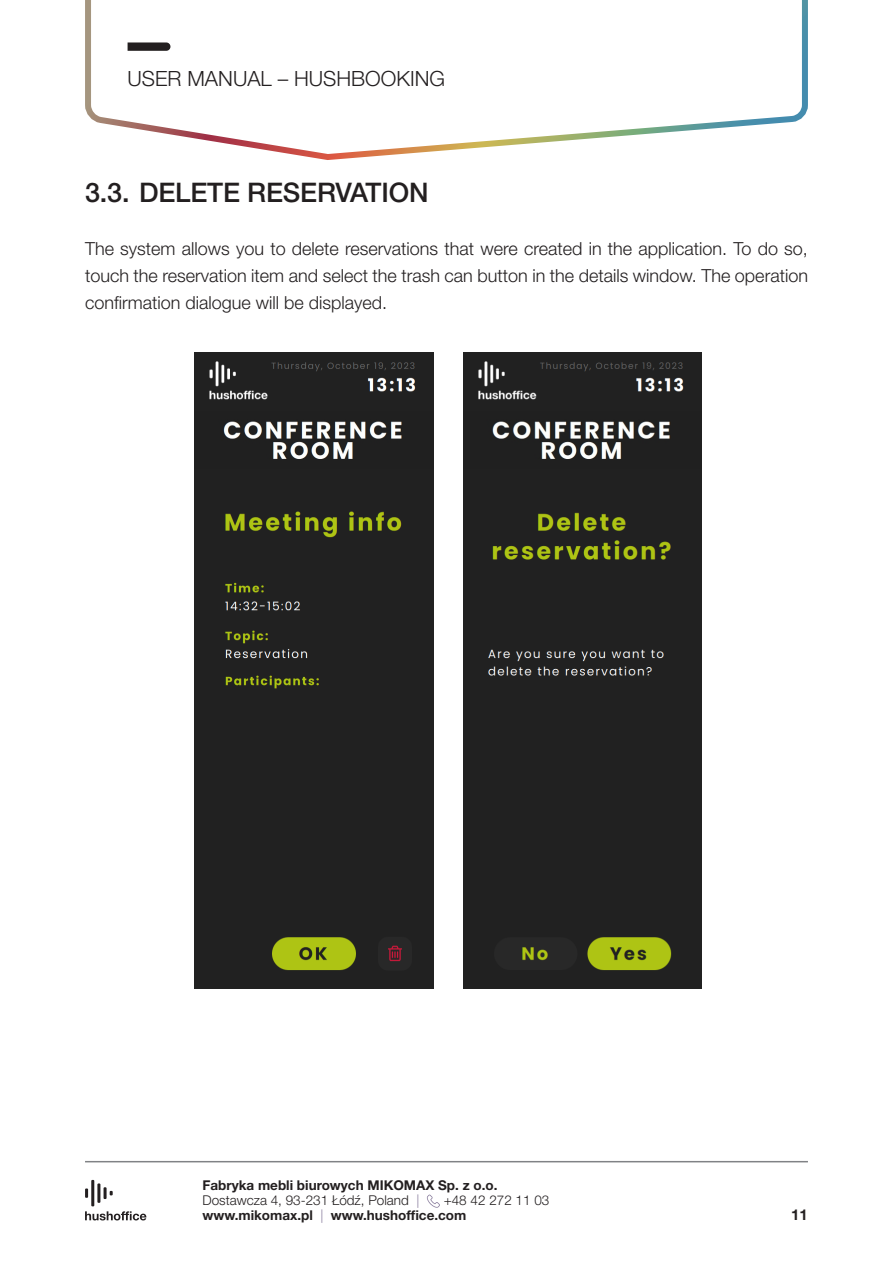
<style>
.page{position:relative;width:893px;height:1263px;background:#fff}
.page>*{position:absolute;margin:0;border:0;box-sizing:border-box;transform-origin:0 0}
.tytuł_strony{font:500 27px "Helvetica Neue LT Pro";letter-spacing:-.005em;color:#231f20}
.t1{font:300 21px "Helvetica Neue LT Pro";color:#231f20}
.Styl_akapitowy_1{font:300 18px/27px "Helvetica Neue LT Pro";color:#231f20;text-align:justify}
.t2{font:700 15px "Helvetica Neue LT Pro";color:#231f20}
.t3{font:700 13.5px/15px "Helvetica Neue LT Pro";color:#231f20}
.s1{font-weight:300}
.s2{font-weight:300;color:#8c809f}
</style>
<div class="page">
<hr style="left:85px;top:1161px;width:723px;height:1px;background:#808285">
<svg style="left:427px;top:1194px;width:13px;height:14px"></svg>
<svg style="left:85px;top:1188px;width:3px;height:10px"></svg>
<hr style="left:91px;top:1180px;width:3px;height:26px;background:#231f20">
<hr style="left:97px;top:1183px;width:3px;height:20px;background:#231f20">
<svg style="left:104px;top:1187px;width:9px;height:12px"></svg>
<svg style="left:85px;top:1211px;width:61px;height:9px"></svg>
<svg style="left:85px;top:0;width:723px;height:160px"></svg>
<svg style="left:128px;top:42px;width:42px;height:9px"></svg>
<div style="left:195px;top:352px;width:238px;height:637px;background:#212121"></div>
<img style="left:463px;top:352px;width:239px;height:637px">
<p class="t1" style="left:128px;top:66px;width:319px">USER MANUAL – HUSHBOOKING</p>
<p class="tytuł_strony" style="left:85px;top:176px;width:345px">3.3. DELETE RESERVATION</p>
<p class="Styl_akapitowy_1" style="left:85px;top:234px;width:724px">The system allows you to delete reservations that were created in the application. To do so, touch the reservation item and select the trash can button in the details window. The operation confirmation dialogue will be displayed.</p>
<p class="t3" style="left:202px;top:1177px;width:296px">Fabryka mebli biurowych MIKOMAX Sp. z o.o.<br><span class="s1">Dostawcza 4, 93-231 Łódź, Poland</span> <span class="s2">|</span></p>
<p class="t3" style="left:202px;top:1192px;width:348px;text-indent:241px"><span class="s1">+48 42 272 11 03 </span>www.mikomax.pl <span class="s2">|</span> www.hushoffice.com</p>
<p class="t2" style="left:791px;top:1205px;width:18px">11</p>
</div>
